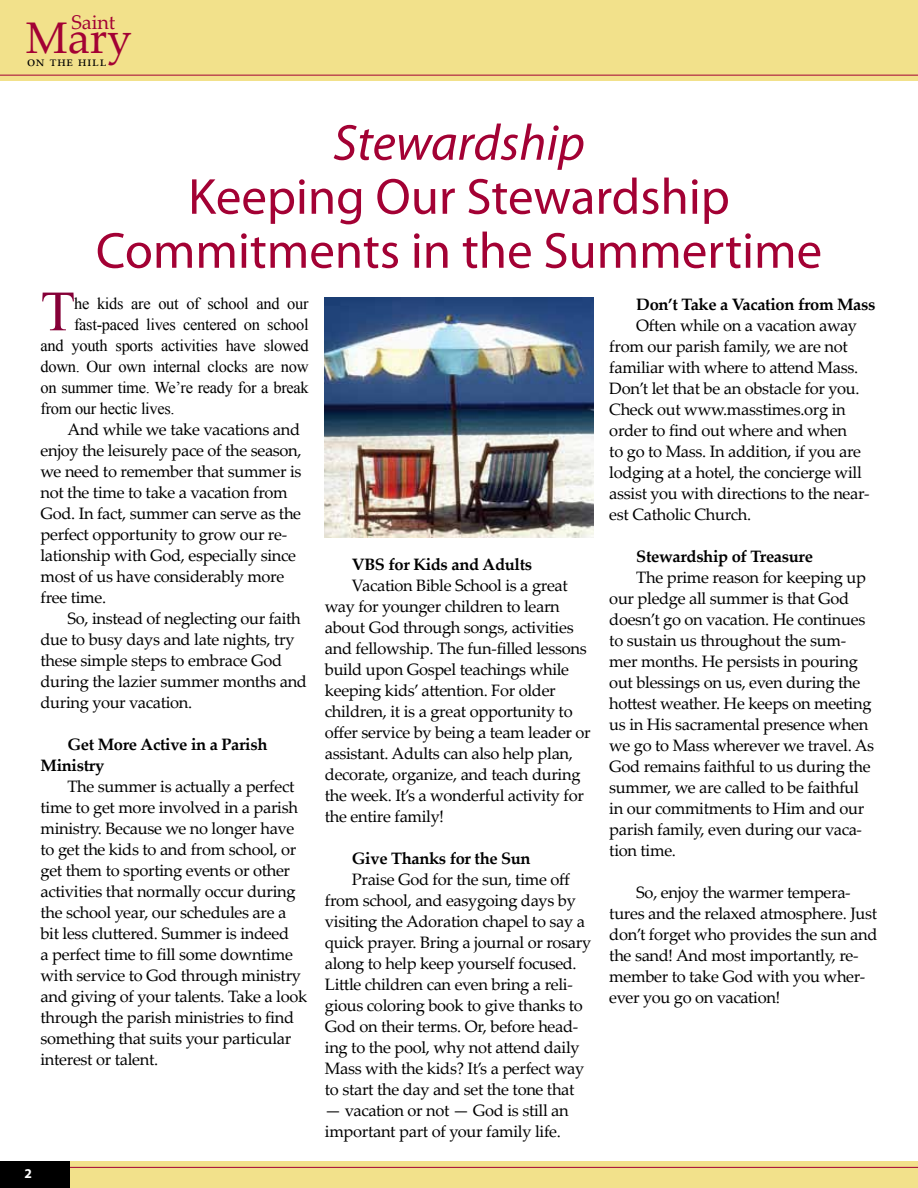
<style>
.page{position:relative;width:918px;height:1188px;background:#fff}
.page>*{position:absolute;margin:0;border:0;box-sizing:border-box;transform-origin:0 0}
.t1{font:57px "Times New Roman";color:#860038}
.t2{font:51px/54px "Myriad Pro";color:#a30134;text-align:center}
.t3{font:italic 51px "Myriad Pro";color:#a30134}
.t4{font:44.25px "Palatino Linotype";color:#a30134}
.t5{font:19.8px "Palatino Linotype";color:#a30134}
.t6{font:16.5px/21px "Palatino Linotype";letter-spacing:-.02em;color:#000}
.t7{font:16.5px "Times New Roman";letter-spacing:-.02em;color:#000}
.t8{font:700 16.5px/21px "Palatino Linotype";letter-spacing:-.02em;color:#000}
.t9{font:14.25px "Palatino Linotype";color:#000}
.t10{font:700 13.5px "Myriad Pro";color:#fff}
</style>
<div class="page">
<div style="left:0;top:1161px;width:918px;height:27px;background:#f2e18b"></div>
<hr style="left:0;top:1167px;width:918px;height:1px;background:#a30134">
<div style="left:0;top:1161px;width:70px;height:27px;background:#000"></div>
<div style="left:0;top:0;width:918px;height:81px;background:#f2e18b"></div>
<hr style="left:0;top:75px;width:918px;height:1px;background:#a30134">
<img style="left:325px;top:298px;width:268px;height:239px">
<p class="t5" style="left:71px;top:8px;width:46px">Saint</p>
<p class="t9" style="left:27px;top:51px;width:81px">on the hill</p>
<h3 class="t4" style="left:26px;top:7px;width:108px">Mary</h3>
<h2 class="t3" style="left:333px;top:111px;width:253px">Stewardship</h2>
<h2 class="t2" style="left:96px;top:169px;width:728px">Keeping Our Stewardship<br>Commitments in the Summertime</h2>
<h1 class="t1" style="left:40px;top:273px;width:36px">T</h1>
<p class="t7" style="left:74px;top:293px;width:236px">he kids are out of school and our</p>
<p class="t7" style="left:74px;top:314px;width:236px">fast-paced lives centered on school</p>
<p class="t7" style="left:41px;top:335px;width:270px">and youth sports activities have slowed</p>
<p class="t7" style="left:41px;top:356px;width:270px">down. Our own internal clocks are now</p>
<p class="t7" style="left:41px;top:377px;width:270px">on summer time. We’re ready for a break</p>
<p class="t7" style="left:41px;top:398px;width:136px">from our hectic lives.</p>
<p class="t6" style="left:41px;top:419px;width:263px;text-indent:27px">And while we take vacations and enjoy the leisurely pace of the season, we need to remember that summer is not the time to take a vacation from<br>God. In fact, summer can serve as the perfect opportunity to grow our re&shy;lationship with God, especially since most of us have considerably more free time.</p>
<p class="t6" style="left:41px;top:608px;width:268px;text-indent:27px">So, instead of neglecting our faith due to busy days and late nights, try these simple steps to embrace God during the lazier summer months and during your vacation.</p>
<p class="t8" style="left:41px;top:734px;width:228px;text-indent:27px">Get More Active in a Parish<br>Ministry</p>
<p class="t6" style="left:41px;top:776px;width:268px;text-indent:27px">The summer is actually a perfect time to get more involved in a parish ministry. Because we no longer have to get the kids to and from school, or get them to sporting events or other activities that normally occur during the school year, our schedules are a bit less cluttered. Summer is indeed<br>a perfect time to fill some downtime with service to God through ministry and giving of your talents. Take a look through the parish ministries to find something that suits your particular interest or talent.</p>
<p class="t10" style="left:24px;top:1164px;width:9px">2</p>
<p class="t8" style="left:352px;top:553px;width:182px">VBS for Kids and Adults</p>
<p class="t6" style="left:325px;top:574px;width:267px;text-indent:27px">Vacation Bible School is a great way for younger children to learn about God through songs, activities and fellowship. The fun-filled lessons build upon Gospel teachings while keeping kids’ attention. For older children, it is a great opportunity to offer service by being a team leader or assistant. Adults can also help plan, decorate, organize, and teach during the week. It’s a wonderful activity for the entire family!</p>
<p class="t8" style="left:352px;top:847px;width:180px">Give Thanks for the Sun</p>
<p class="t6" style="left:325px;top:868px;width:268px;text-indent:27px">Praise God for the sun, time off from school, and easygoing days by visiting the Adoration chapel to say a quick prayer. Bring a journal or rosary along to help keep yourself focused.<br>Little children can even bring a reli&shy;gious coloring book to give thanks to God on their terms. Or, before head&shy;ing to the pool, why not attend daily Mass with the kids? It’s a perfect way to start the day and set the tone that</p>
<p class="t6" style="left:325px;top:1099px;width:245px">— vacation or not — God is still an important part of your family life.</p>
<p class="t8" style="left:636px;top:294px;width:241px">Don’t Take a Vacation from Mass</p>
<p class="t6" style="left:609px;top:314px;width:262px;text-indent:27px">Often while on a vacation away from our parish family, we are not familiar with where to attend Mass.<br>Don’t let that be an obstacle for you.<br>Check out www.masstimes.org in order to find out where and when<br>to go to Mass. In addition, if you are lodging at a hotel, the concierge will assist you with directions to the near&shy;est Catholic Church.</p>
<p class="t8" style="left:636px;top:546px;width:178px">Stewardship of Treasure</p>
<p class="t6" style="left:609px;top:566px;width:266px;text-indent:27px">The prime reason for keeping up our pledge all summer is that God doesn’t go on vacation. He continues to sustain us throughout the sum&shy;mer months. He persists in pouring out blessings on us, even during the hottest weather. He keeps on meeting us in His sacramental presence when we go to Mass wherever we travel. As<br>God remains faithful to us during the summer, we are called to be faithful in our commitments to Him and our parish family, even during our vaca&shy;tion time.</p>
<p class="t6" style="left:609px;top:882px;width:270px;text-indent:27px">So, enjoy the warmer tempera&shy;tures and the relaxed atmosphere. Just don’t forget who provides the sun and the sand! And most importantly, re&shy;member to take God with you wher&shy;ever you go on vacation!</p>
</div>
